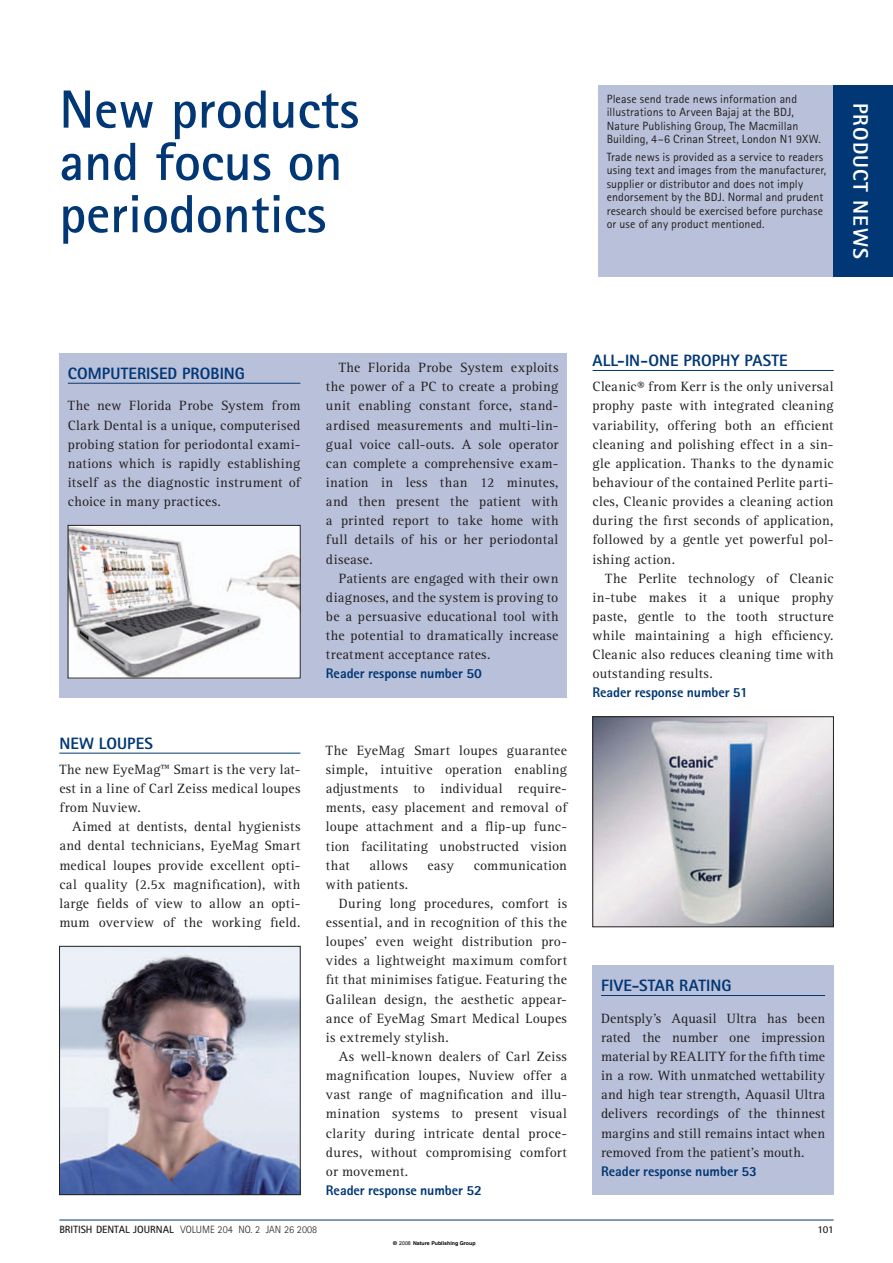
<style>
.page{position:relative;width:893px;height:1263px;background:#fff}
.page>*{position:absolute;margin:0;border:0;box-sizing:border-box;transform-origin:0 0}
.t1{font:700 53.85px/52.3px "Rotis Sans Serif";color:#013775}
.t2{font:800 21px "Rotis Sans Serif";letter-spacing:.05em;color:#fff}
.t3{font:800 16.5px "Rotis Sans Serif";letter-spacing:.005em;color:#013775}
.t4{font:13.95px/19.2px "Rotis Serif";letter-spacing:.02em;color:#231f20;text-align:justify}
.t5{font:800 13.95px "Rotis Sans Serif";letter-spacing:-.005em;color:#013775}
.t6{font:12px/13.5px "Rotis Sans Serif";letter-spacing:.01em;color:#231f20}
.t7{font:300 10.5px "Rotis Sans Serif";color:#231f20}
.t8{font:700 10.5px "Rotis Sans Serif";color:#231f20}
.t9{font:700 5.25px "Helvetica";color:#000}
.s1{font-family:"Rotis Sans Serif";font-weight:800;color:#013775}
.s2{font-weight:700}
.s3{font-family:"Arial";font-weight:400}
</style>
<div class="page">
<hr style="left:59px;top:1220px;width:774px;height:1px;background:#013775">
<hr style="left:592px;top:370px;width:241px;height:1px;background:#013775">
<hr style="left:59px;top:753px;width:241px;height:1px;background:#013775">
<div style="left:598px;top:85px;width:294px;height:191px;background:#b9c0d9"></div>
<div style="left:833px;top:85px;width:59px;height:191px;background:#013775"></div>
<div style="left:59px;top:353px;width:508px;height:344px;background:#b9c0d9"></div>
<hr style="left:68px;top:383px;width:232px;height:1px;background:#013775">
<img style="left:70px;top:527px;width:228px;height:149px">
<div style="left:68px;top:525px;width:232px;height:153px;border:1px solid #231f20"></div>
<img style="left:61px;top:948px;width:237px;height:245px">
<div style="left:59px;top:946px;width:241px;height:249px;border:1px solid #231f20"></div>
<div style="left:592px;top:965px;width:241px;height:230px;background:#b9c0d9"></div>
<img style="left:594px;top:719px;width:237px;height:206px">
<div style="left:592px;top:717px;width:241px;height:210px;border:1px solid #231f20"></div>
<hr style="left:601px;top:995px;width:224px;height:1px;background:#013775">
<h1 class="t1" style="left:59px;top:89px;width:301px">New products and focus on periodontics</h1>
<p class="t6" style="left:606px;top:93px;width:216px">Please send trade news information and illustrations to Arveen Bajaj at the BDJ, Nature Publishing Group, The Macmillan Building, 4–6 Crinan Street, London N1 9XW.</p>
<p class="t6" style="left:606px;top:151px;width:221px">Trade news is provided as a service to readers using text and images from the manufacturer, supplier or distributor and does not imply endorsement by the BDJ. Normal and prudent research should be exercised before purchase or use of any product mentioned.</p>
<p class="t2" style="left:868px;top:103px;width:157px;rotate:90deg">PRODUCT NEWS</p>
<p class="t3" style="left:68px;top:367px;width:179px">COMPUTERISED PROBING</p>
<p class="t4" style="left:68px;top:397px;width:234px">The new Florida Probe System from Clark Dental is a unique, computerised probing station for periodontal exami&shy;nations which is rapidly establishing itself as the diagnostic instrument of choice in many practices.</p>
<h5 class="t3" style="left:59px;top:737px;width:95px">NEW LOUPES</h5>
<p class="t4" style="left:59px;top:761px;width:242px">The new EyeMag™ Smart is the very lat&shy;est in a line of Carl Zeiss medical loupes from Nuview.</p>
<p class="t4" style="left:59px;top:818px;width:243px;text-indent:13px">Aimed at dentists, dental hygienists and dental technicians, EyeMag Smart medical loupes provide excellent opti&shy;cal quality (2.5x magnification), with large fields of view to allow an opti&shy;mum overview of the working field.</p>
<p class="t4" style="left:339px;top:359px;width:221px">The Florida Probe System exploits</p>
<p class="t4" style="left:326px;top:378px;width:234px">the power of a PC to create a probing</p>
<p class="t4" style="left:326px;top:397px;width:234px">unit enabling constant force, stand-</p>
<p class="t4" style="left:326px;top:417px;width:234px">ardised measurements and multi-lin-</p>
<p class="t4" style="left:326px;top:436px;width:234px">gual voice call-outs. A sole operator</p>
<p class="t4" style="left:326px;top:455px;width:234px">can complete a comprehensive exam-</p>
<p class="t4" style="left:326px;top:474px;width:234px">ination in less than 12 minutes,</p>
<p class="t4" style="left:326px;top:493px;width:234px">and then present the patient with</p>
<p class="t4" style="left:326px;top:512px;width:234px">a printed report to take home with</p>
<p class="t4" style="left:326px;top:531px;width:234px">full details of his or her periodontal</p>
<p class="t4" style="left:326px;top:551px;width:48px">disease.</p>
<p class="t4" style="left:339px;top:570px;width:221px">Patients are engaged with their own</p>
<p class="t4" style="left:326px;top:589px;width:234px">diagnoses, and the system is proving to</p>
<p class="t4" style="left:326px;top:608px;width:234px">be a persuasive educational tool with</p>
<p class="t4" style="left:326px;top:627px;width:234px">the potential to dramatically increase</p>
<p class="t4" style="left:326px;top:646px;width:166px">treatment acceptance rates.</p>
<p class="t5" style="left:326px;top:669px;width:157px">Reader response number 50</p>
<p class="t4" style="left:326px;top:742px;width:242px">The EyeMag Smart loupes guarantee simple, intuitive operation enabling adjustments to individual require&shy;ments, easy placement and removal of loupe attachment and a flip-up func&shy;tion facilitating unobstructed vision that</p>
<p class="t4" style="left:369px;top:857px;width:40px">allows</p>
<p class="t4" style="left:427px;top:857px;width:28px">easy</p>
<p class="t4" style="left:473px;top:857px;width:95px">communication</p>
<p class="t4" style="left:326px;top:876px;width:84px">with patients.</p>
<p class="t4" style="left:326px;top:895px;width:243px;text-indent:13px">During long procedures, comfort is essential, and in recognition of this the loupes’ even weight distribution pro&shy;vides a lightweight maximum comfort fit that minimises fatigue. Featuring the Galilean design, the aesthetic appear&shy;ance of EyeMag Smart Medical Loupes is extremely stylish.</p>
<p class="t4" style="left:326px;top:1048px;width:243px;text-align:left;text-indent:13px">As well-known dealers of Carl Zeiss magnification loupes, Nuview offer a vast range of magnification and illu&shy;mination systems to present visual clarity during intricate dental proce&shy;dures, without compromising comfort or movement.<br><span class="s1">Reader response number 52</span></p>
<h5 class="t3" style="left:592px;top:354px;width:197px">ALL-IN-ONE PROPHY PASTE</h5>
<p class="t4" style="left:592px;top:378px;width:242px">Cleanic® from Kerr is the only universal prophy paste with integrated cleaning variability, offering both an efficient cleaning and polishing effect in a sin&shy;gle application. Thanks to the dynamic behaviour of the contained Perlite parti&shy;cles, Cleanic provides a cleaning action during the first seconds of application, followed by a gentle yet powerful pol&shy;ishing action.</p>
<p class="t4" style="left:592px;top:570px;width:242px;text-align:left;text-indent:13px">The Perlite technology of Cleanic in-tube makes it a unique prophy paste, gentle to the tooth structure while maintaining a high efficiency.<br>Cleanic also reduces cleaning time with outstanding results.<br><span class="s1">Reader response number 51</span></p>
<p class="t3" style="left:601px;top:980px;width:132px">FIVE-STAR RATING</p>
<p class="t4" style="left:601px;top:1010px;width:225px;text-align:left">Dentsply’s Aquasil Ultra has been rated the number one impression material by REALITY for the fifth time in a row. With unmatched wettability and high tear strength, Aquasil Ultra delivers recordings of the thinnest margins and still remains intact when removed from the patient’s mouth.<br><span class="s1">Reader response number 53</span></p>
<p class="t7" style="left:59px;top:1226px;width:259px"><span class="s2">BRITISH DENTAL JOURNAL</span> VOLUME 204 NO. 2 JAN 26 2008</p>
<p class="t8" style="left:817px;top:1226px;width:18px">101</p>
<p class="t9" style="left:393px;top:1239px;width:84px">© <span class="s3">2008</span> Nature Publishing Group</p>
</div>
